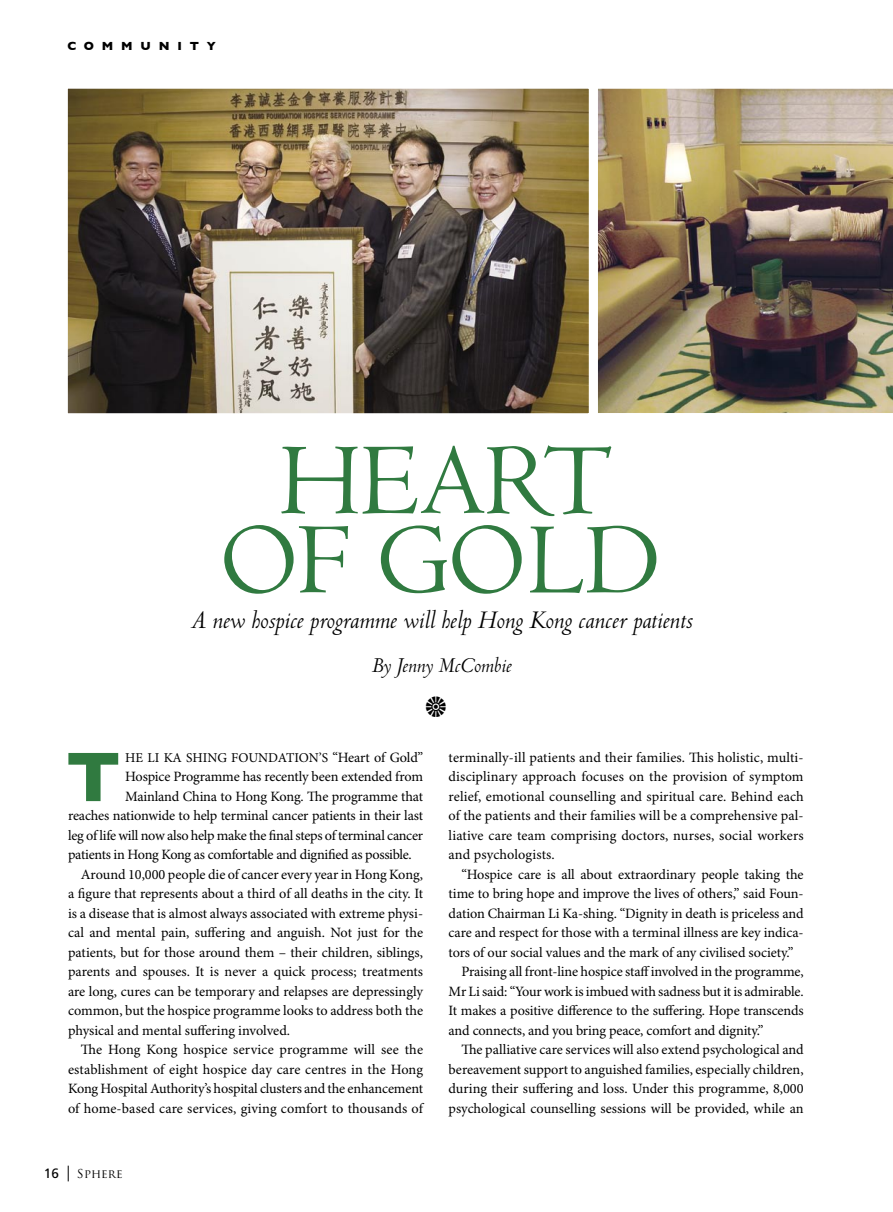
<style>
.page{position:relative;width:893px;height:1212px;background:#fff}
.page>*{position:absolute;margin:0;border:0;box-sizing:border-box;transform-origin:0 0}
.title_big{font:105px "Centaur";color:#307a40}
.t1{font:700 71.1px "Gill Sans";color:#307a40}
.standfirst{font:italic 27px "Centaur";color:#000}
.standfirst-2{font:italic 22.5px "Centaur";color:#000}
.body_text{font:14.25px/19.5px "Minion Pro";letter-spacing:-.01em;color:#000;text-align:justify}
.body_text-2{font:13.5px "Minion Pro";letter-spacing:-.005em;color:#000}
.runinghead{font:700 12px "Gill Sans";letter-spacing:.65em;color:#000}
.t2{font:12px "Trajan Pro";letter-spacing:.015em;color:#000}
.s1{font-size:14.25px}
.s2{font-family:"Frutiger";font-size:13.5px}
</style>
<div class="page">
<svg style="left:68px;top:1165px;width:1px;height:16px"></svg>
<img style="left:598px;top:88px;width:295px;height:325px">
<img style="left:69px;top:90px;width:519px;height:322px">
<div style="left:65px;top:86px;width:527px;height:330px;border:3px solid #fff"></div>
<p class="runinghead" style="left:67px;top:39px;width:150px">COMMUNITY</p>
<p class="title_big" style="left:280px;top:423px;width:335px">HEART</p>
<p class="title_big" style="left:220px;top:503px;width:442px">OF GOLD</p>
<p class="standfirst" style="left:191px;top:606px;width:503px">A new hospice programme will help Hong Kong cancer patients</p>
<p class="standfirst-2" style="left:372px;top:653px;width:141px">By Jenny McCombie</p>
<p class="body_text-2" style="left:125px;top:749px;width:299px">HE LI KA SHING FOUNDATION’S <span class="s1">“Heart of Gold”</span></p>
<p class="body_text" style="left:125px;top:767px;width:299px">Hospice Programme has recently been extended from</p>
<p class="body_text" style="left:125px;top:787px;width:299px">Mainland China to Hong Kong. The programme that</p>
<p class="body_text" style="left:68px;top:806px;width:356px">reaches nationwide to help terminal cancer patients in their last</p>
<p class="body_text" style="left:68px;top:826px;width:357px">leg of life will now also help make the final steps of terminal cancer</p>
<p class="body_text" style="left:68px;top:845px;width:345px">patients in Hong Kong as comfortable and dignified as possible.</p>
<p class="body_text" style="left:68px;top:865px;width:357px;text-indent:13px">Around 10,000 people die of cancer every year in Hong Kong, a figure that represents about a third of all deaths in the city. It is a disease that is almost always associated with extreme physi&shy;cal and mental pain, suffering and anguish. Not just for the patients, but for those around them – their children, siblings, parents and spouses. It is never a quick process; treatments are long, cures can be temporary and relapses are depressingly common, but the hospice programme looks to address both the physical and mental suffering involved.</p>
<p class="body_text" style="left:68px;top:1040px;width:357px;text-indent:13px">The Hong Kong hospice service programme will see the establishment of eight hospice day care centres in the Hong Kong Hospital Authority’s hospital clusters and the enhancement of home-based care services, giving comfort to thousands of</p>
<p class="t1" style="left:66px;top:735px;width:56px">T</p>
<p class="t2" style="left:44px;top:1166px;width:80px"><span class="s2">16</span> SPHERE</p>
<p class="body_text" style="left:449px;top:748px;width:357px">terminally-ill patients and their families. This holistic, multi&shy;disciplinary approach focuses on the provision of symptom relief, emotional counselling and spiritual care. Behind each of the patients and their families will be a comprehensive pal&shy;liative care team comprising doctors, nurses, social workers and psychologists.</p>
<p class="body_text" style="left:449px;top:865px;width:357px;text-indent:13px">“Hospice care is all about extraordinary people taking the time to bring hope and improve the lives of others,” said Foun&shy;dation Chairman Li Ka-shing. “Dignity in death is priceless and care and respect for those with a terminal illness are key indica&shy;tors of our social values and the mark of any civilised society.”</p>
<p class="body_text" style="left:449px;top:963px;width:357px;text-indent:13px">Praising all front-line hospice staff involved in the programme, Mr Li said: “Your work is imbued with sadness but it is admirable.<br>It makes a positive difference to the suffering. Hope transcends and connects, and you bring peace, comfort and dignity.”</p>
<p class="body_text" style="left:449px;top:1041px;width:357px;text-indent:13px">The palliative care services will also extend psychological and bereavement support to anguished families, especially children, during their suffering and loss. Under this programme, 8,000 psychological counselling sessions will be provided, while an</p>
</div>
